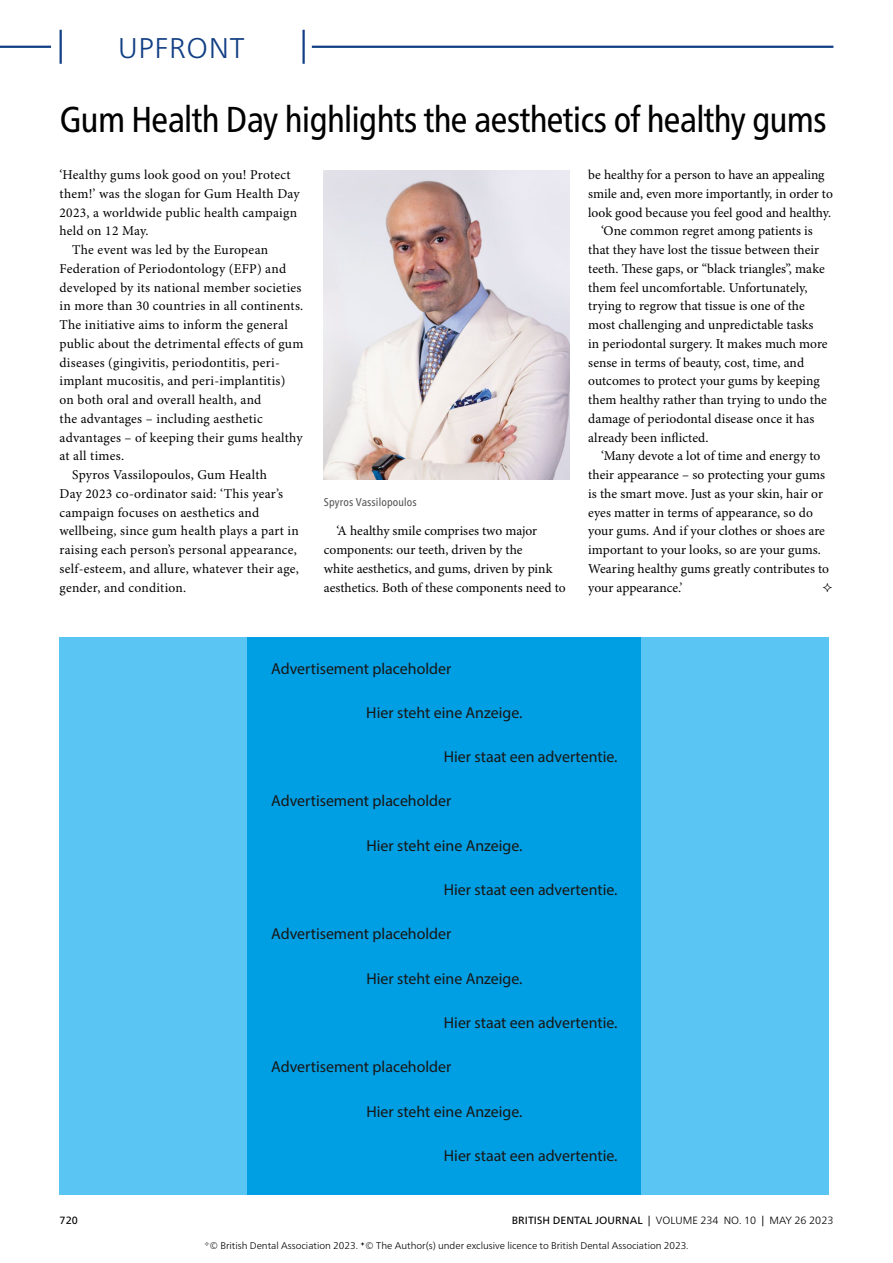
<style>
.page{position:relative;width:893px;height:1263px;background:#fff}
.page>*{position:absolute;margin:0;border:0;box-sizing:border-box;transform-origin:0 0}
.Title_3_Cnd_24pt{font:condensed 36px "Frutiger Neue LT Pro";letter-spacing:-.02em;color:#000}
.t1{font:300 28.5px "Frutiger Neue LT Pro";letter-spacing:.025em;color:#123f84}
.t2{font:15.9px "Myriad Pro";color:#181716}
.Para_9pt_ragged{font:13.5px/18.8px "Minion Pro";letter-spacing:.005em;color:#000}
.Para_9pt_ragged_1st{font:13.5px/18.8px "Minion Pro";letter-spacing:.015em;color:#000}
.Image_Caption_grey{font:condensed 11.25px "Frutiger Neue LT Pro";letter-spacing:.01em;color:#565655}
.t3{font:300 10.5px "Frutiger Neue LT Pro";letter-spacing:.005em;color:#000}
.t4{font:10.5px "Frutiger Neue LT Pro";color:#000}
.t5{font:300 9.75px "Frutiger Neue LT Pro";color:#000}
.s1{font-weight:400}
</style>
<div class="page">
<img style="left:324px;top:170px;width:245px;height:309px">
<hr style="left:0;top:46px;width:51px;height:2px;background:#123f84">
<hr style="left:312px;top:46px;width:521px;height:2px;background:#123f84">
<hr style="left:60px;top:30px;width:2px;height:34px;background:#123f84">
<hr style="left:302px;top:30px;width:3px;height:34px;background:#123f84">
<div style="left:60px;top:638px;width:769px;height:557px;background:#5ac5f2"></div>
<div style="left:247px;top:638px;width:394px;height:557px;background:#009ee3"></div>
<h2 class="t1" style="left:118px;top:31px;width:128px">UPFRONT</h2>
<p class="Title_3_Cnd_24pt" style="left:60px;top:98px;width:769px">Gum Health Day highlights the aesthetics of healthy gums</p>
<p class="Para_9pt_ragged_1st" style="left:60px;top:166px;width:242px">‘Healthy gums look good on you! Protect them!’ was the slogan for Gum Health Day 2023, a worldwide public health campaign held on 12 May.</p>
<p class="Para_9pt_ragged" style="left:60px;top:241px;width:245px;text-indent:13px">The event was led by the European Federation of Periodontology (EFP) and developed by its national member societies in more than 30 countries in all continents.<br>The initiative aims to inform the general public about the detrimental effects of gum diseases (gingivitis, periodontitis, peri&shy;implant mucositis, and peri-implantitis)<br>on both oral and overall health, and<br>the advantages – including aesthetic advantages – of keeping their gums healthy at all times.</p>
<p class="Para_9pt_ragged" style="left:60px;top:466px;width:241px;text-indent:13px">Spyros Vassilopoulos, Gum Health<br>Day 2023 co-ordinator said: ‘This year’s campaign focuses on aesthetics and wellbeing, since gum health plays a part in raising each person’s personal appearance, self-esteem, and allure, whatever their age, gender, and condition.</p>
<p class="Image_Caption_grey" style="left:324px;top:495px;width:94px">Spyros Vassilopoulos</p>
<p class="Para_9pt_ragged" style="left:324px;top:522px;width:243px;text-indent:13px">‘A healthy smile comprises two major components: our teeth, driven by the<br>white aesthetics, and gums, driven by pink aesthetics. Both of these components need to</p>
<p class="Para_9pt_ragged" style="left:588px;top:166px;width:246px">be healthy for a person to have an appealing smile and, even more importantly, in order to look good because you feel good and healthy.</p>
<p class="Para_9pt_ragged" style="left:588px;top:222px;width:241px;text-indent:13px">‘One common regret among patients is that they have lost the tissue between their teeth. These gaps, or “black triangles”, make them feel uncomfortable. Unfortunately, trying to regrow that tissue is one of the most challenging and unpredictable tasks in periodontal surgery. It makes much more sense in terms of beauty, cost, time, and outcomes to protect your gums by keeping them healthy rather than trying to undo the damage of periodontal disease once it has already been inflicted.</p>
<p class="Para_9pt_ragged" style="left:588px;top:447px;width:242px;text-indent:13px">‘Many devote a lot of time and energy to their appearance – so protecting your gums is the smart move. Just as your skin, hair or eyes matter in terms of appearance, so do your gums. And if your clothes or shoes are important to your looks, so are your gums.<br>Wearing healthy gums greatly contributes to your appearance.’</p>
<p class="t2" style="left:271px;top:658px;width:182px">Advertisement placeholder</p>
<p class="t2" style="left:366px;top:703px;width:158px">Hier steht eine Anzeige.</p>
<p class="t2" style="left:444px;top:747px;width:175px">Hier staat een advertentie.</p>
<p class="t2" style="left:271px;top:791px;width:182px">Advertisement placeholder</p>
<p class="t2" style="left:366px;top:836px;width:158px">Hier steht eine Anzeige.</p>
<p class="t2" style="left:444px;top:880px;width:175px">Hier staat een advertentie.</p>
<p class="t2" style="left:271px;top:924px;width:182px">Advertisement placeholder</p>
<p class="t2" style="left:366px;top:968px;width:158px">Hier steht eine Anzeige.</p>
<p class="t2" style="left:444px;top:1013px;width:175px">Hier staat een advertentie.</p>
<p class="t2" style="left:271px;top:1057px;width:182px">Advertisement placeholder</p>
<p class="t2" style="left:366px;top:1101px;width:158px">Hier steht eine Anzeige.</p>
<p class="t2" style="left:444px;top:1146px;width:175px">Hier staat een advertentie.</p>
<p class="t4" style="left:60px;top:1214px;width:20px">720</p>
<p class="t3" style="left:512px;top:1214px;width:323px"><span class="s1">BRITISH DENTAL JOURNAL |</span> VOLUME 234 NO. 10 <span class="s1">|</span> May 26 2023</p>
<p class="t5" style="left:209px;top:1240px;width:481px">© British Dental Association 2023. © The Author(s) under exclusive licence to British Dental Association 2023.</p>
</div>
